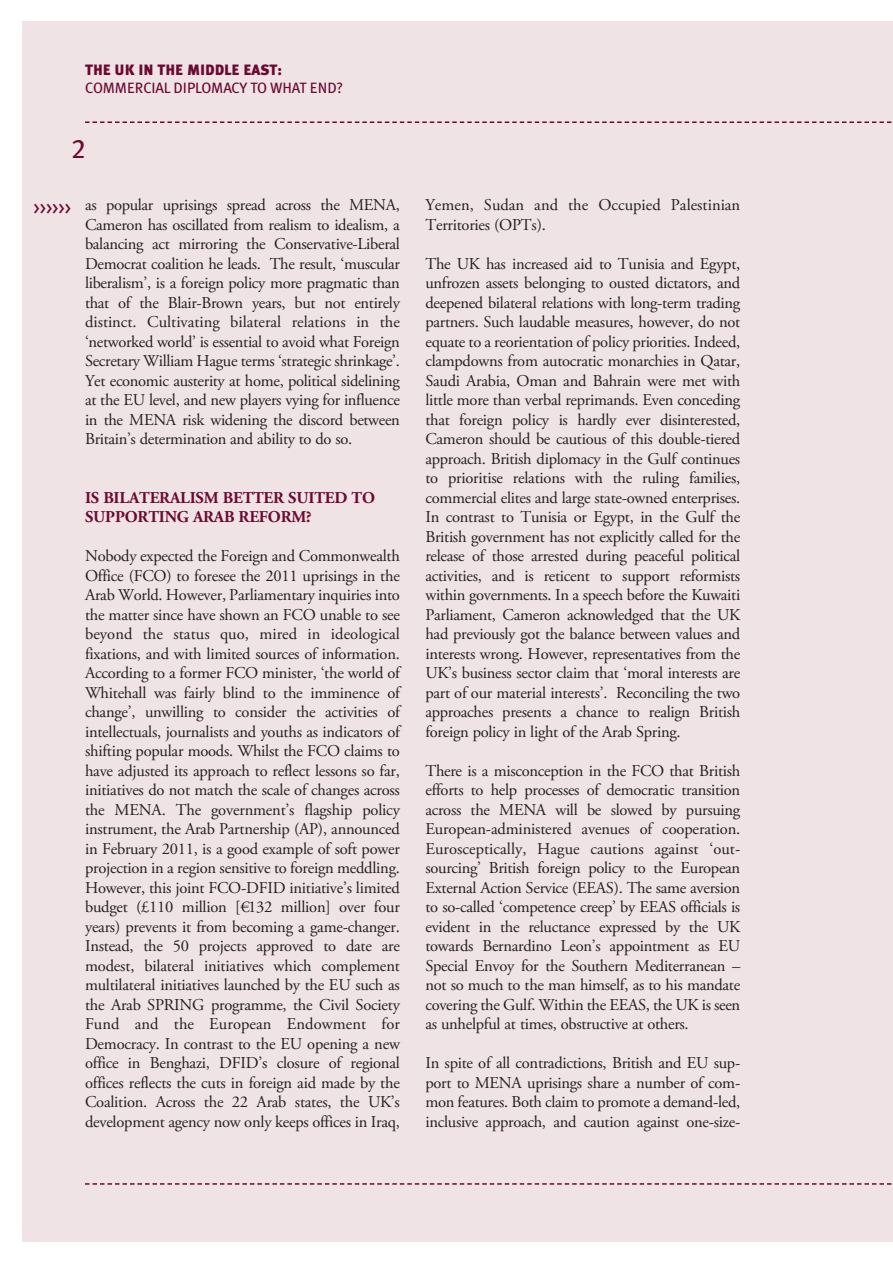
<style>
.page{position:relative;width:893px;height:1263px;background:#fff}
.page>*{position:absolute;margin:0;border:0;box-sizing:border-box;transform-origin:0 0}
.t1{font:27px "Meta Plus Book Caps";color:#6c0932}
.t2{font:18px "Meta Plus Book Caps";color:#6c0932}
.t3{font:16.5px/19.5px "Adobe Garamond Pro";letter-spacing:-.02em;color:#231f20;text-align:justify}
.t4{font:16.5px/19.5px "Adobe Garamond Pro";color:#231f20}
.t5{font:700 16.5px/19.5px "Adobe Garamond Pro";letter-spacing:-.01em;color:#6c0932}
.t6{font:15px "Meta Plus";letter-spacing:-.015em;color:#6c0932}
.t7{font:900 15px "Meta Plus";color:#6c0932}
</style>
<div class="page">
<div style="left:22px;top:22px;width:871px;height:1220px;background:#efe3e5"></div>
<svg style="left:85px;top:121px;width:807px;height:2px"></svg>
<svg style="left:85px;top:1183px;width:807px;height:2px"></svg>
<p class="t7" style="left:85px;top:61px;width:199px">THE UK IN THE MIDDLE EAST:</p>
<p class="t6" style="left:85px;top:79px;width:260px">COMMERCIAL DIPLOMACY TO WHAT END?</p>
<h1 class="t1" style="left:71px;top:133px;width:16px">2</h1>
<p class="t2" style="left:34px;top:197px;width:39px">&gt;&gt;&gt;&gt;&gt;&gt;</p>
<p class="t3" style="left:85px;top:196px;width:316px">as popular uprisings spread across the MENA, Cameron has oscillated from realism to idealism, a balancing act mirroring the Conservative-Liberal Democrat coalition he leads. The result, ‘muscular liberalism’, is a foreign policy more pragmatic than that of the Blair-Brown years, but not entirely distinct. Cultivating bilateral relations in the ‘networked world’ is essential to avoid what Foreign Secretary William Hague terms ‘strategic shrinkage’.<br>Yet economic austerity at home, political sidelining at the EU level, and new players vying for influence in the MENA risk widening the discord between Britain’s determination and ability to do so.</p>
<p class="t5" style="left:85px;top:489px;width:291px">IS BILATERALISM BETTER SUITED TO<br>SUPPORTING ARAB REFORM?</p>
<p class="t3" style="left:85px;top:547px;width:316px">Nobody expected the Foreign and Commonwealth Office (FCO) to foresee the 2011 uprisings in the Arab World. However, Parliamentary inquiries into the matter since have shown an FCO unable to see beyond the status quo, mired in ideological fixations, and with limited sources of information.<br>According to a former FCO minister, ‘the world of Whitehall was fairly blind to the imminence of change’, unwilling to consider the activities of intellectuals, journalists and youths as indicators of shifting popular moods. Whilst the FCO claims to have adjusted its approach to reflect lessons so far, initiatives do not match the scale of changes across the MENA. The government’s flagship policy instrument, the Arab Partnership (AP), announced in February 2011, is a good example of soft power projection in a region sensitive to foreign meddling.<br>However, this joint FCO-DFID initiative’s limited budget (£110 million [€132 million] over four years) prevents it from becoming a game-changer.<br>Instead, the 50 projects approved to date are modest, bilateral initiatives which complement multilateral initiatives launched by the EU such as the Arab SPRING programme, the Civil Society Fund and the European Endowment for Democracy. In contrast to the EU opening a new office in Benghazi, DFID’s closure of regional offices reflects the cuts in foreign aid made by the Coalition. Across the 22 Arab states, the UK’s development agency now only keeps offices in Iraq,</p>
<p class="t4" style="left:425px;top:196px;width:316px">Yemen, Sudan and the Occupied Palestinian<br>Territories (OPTs).</p>
<p class="t3" style="left:425px;top:255px;width:316px">The UK has increased aid to Tunisia and Egypt, unfrozen assets belonging to ousted dictators, and deepened bilateral relations with long-term trading partners. Such laudable measures, however, do not equate to a reorientation of policy priorities. Indeed, clampdowns from autocratic monarchies in Qatar, Saudi Arabia, Oman and Bahrain were met with little more than verbal reprimands. Even conceding that foreign policy is hardly ever disinterested, Cameron should be cautious of this double-tiered approach. British diplomacy in the Gulf continues to prioritise relations with the ruling families, commercial elites and large state-owned enterprises.<br>In contrast to Tunisia or Egypt, in the Gulf the British government has not explicitly called for the release of those arrested during peaceful political activities, and is reticent to support reformists within governments. In a speech before the Kuwaiti Parliament, Cameron acknowledged that the UK had previously got the balance between values and interests wrong. However, representatives from the UK’s business sector claim that ‘moral interests are part of our material interests’. Reconciling the two approaches presents a chance to realign British foreign policy in light of the Arab Spring.</p>
<p class="t3" style="left:425px;top:762px;width:316px">There is a misconception in the FCO that British efforts to help processes of democratic transition across the MENA will be slowed by pursuing European-administered avenues of cooperation.<br>Eurosceptically, Hague cautions against ‘out&shy;sourcing’ British foreign policy to the European External Action Service (EEAS). The same aversion to so-called ‘competence creep’ by EEAS officials is evident in the reluctance expressed by the UK towards Bernardino Leon’s appointment as EU Special Envoy for the Southern Mediterranean – not so much to the man himself, as to his mandate covering the Gulf. Within the EEAS, the UK is seen as unhelpful at times, obstructive at others.</p>
<p class="t3" style="left:425px;top:1054px;width:316px">In spite of all contradictions, British and EU sup&shy;port to MENA uprisings share a number of com&shy;mon features. Both claim to promote a demand-led, inclusive approach, and caution against one-size-</p>
</div>
